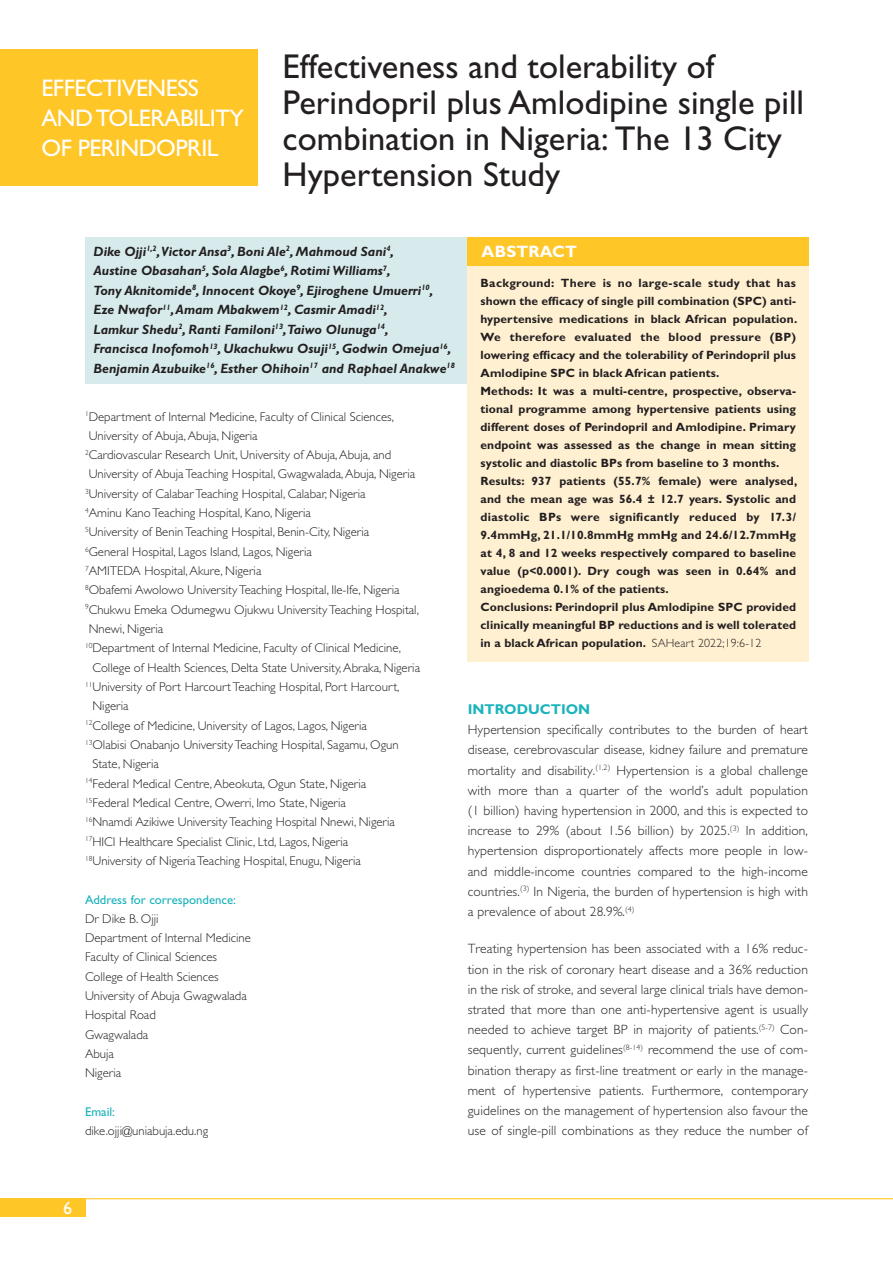
<style>
.page{position:relative;width:893px;height:1263px;background:#fff}
.page>*{position:absolute;margin:0;border:0;box-sizing:border-box;transform-origin:0 0}
.t1{font:34.5px/36px "Gill Sans Std";color:#231f20}
.t2{font:24px/30px "Gill Sans Std";letter-spacing:-.02em;color:#fff}
.t3{font:18px "Gill Sans Std";color:#fff}
.t4{font:700 16.5px "Gill Sans Std";letter-spacing:.01em;color:#fff}
.t5{font:700 14.25px "Gill Sans Std";color:#1bb3bc}
.t6{font:300 13.5px/20.2px "Gill Sans Std";letter-spacing:.01em;color:#231f20;text-align:justify}
.t7{font:italic 700 13.5px/19.5px "Gill Sans Std";color:#231f20}
.t8{font:300 12.75px/19.4px "Gill Sans Std";color:#231f20}
.t9{font:12.75px "Gill Sans Std";color:#1bb3bc}
.t10{font:700 12px/18px "Gill Sans Std";letter-spacing:.01em;color:#231f20}
.s1{font-weight:300}
</style>
<div class="page">
<hr style="left:85px;top:1198px;width:808px;height:1px;background:#ffc628">
<div style="left:0;top:1198px;width:85px;height:19px;background:#ffc628"></div>
<div style="left:0;top:49px;width:257px;height:137px;background:#ffc628"></div>
<div style="left:85px;top:237px;width:383px;height:147px;background:#d7ebed"></div>
<div style="left:468px;top:237px;width:341px;height:425px;background:#fff0d2"></div>
<div style="left:468px;top:237px;width:341px;height:29px;background:#ffc628"></div>
<h2 class="t2" style="left:41px;top:75px;width:204px">EFFECTIVENESS<br>AND TOLERABILITY<br>OF PERINDOPRIL</h2>
<h1 class="t1" style="left:283px;top:52px;width:523px">Effectiveness and tolerability of Perindopril plus Amlodipine single pill combination in Nigeria: The 13 City Hypertension Study</h1>
<p class="t7" style="left:94px;top:243px;width:363px">Dike Ojji<sup>1,2</sup>, Victor Ansa<sup>3</sup>, Boni Ale<sup>2</sup>, Mahmoud Sani<sup>4</sup>,<br>Austine Obasahan<sup>5</sup>, Sola Alagbe<sup>6</sup>, Rotimi Williams<sup>7</sup>,<br>Tony Aknitomide<sup>8</sup>, Innocent Okoye<sup>9</sup>, Ejiroghene Umuerri<sup>10</sup>, Eze Nwafor<sup>11</sup>, Amam Mbakwem<sup>12</sup>, Casmir Amadi<sup>12</sup>,<br>Lamkur Shedu<sup>2</sup>, Ranti Familoni<sup>13</sup>,Taiwo Olunuga<sup>14</sup>,<br>Francisca Inofomoh<sup>13</sup>, Ukachukwu Osuji<sup>15</sup>, Godwin Omejua<sup>16</sup>, Benjamin Azubuike<sup>16</sup>, Esther Ohihoin<sup>17</sup> and Raphael Anakwe<sup>18</sup></p>
<p class="t4" style="left:482px;top:245px;width:97px">ABSTRACT</p>
<p class="t10" style="left:480px;top:275px;width:318px">Background: There is no large-scale study that has shown the efficacy of single pill combination (SPC) anti&shy;hypertensive medications in black African population.<br>We therefore evaluated the blood pressure (BP) lowering efficacy and the tolerability of Perindopril plus Amlodipine SPC in black African patients.<br>Methods: It was a multi-centre, prospective, observa&shy;tional programme among hypertensive patients using different doses of Perindopril and Amlodipine. Primary endpoint was assessed as the change in mean sitting systolic and diastolic BPs from baseline to 3 months.<br>Results: 937 patients (55.7% female) were analysed, and the mean age was 56.4 ± 12.7 years. Systolic and diastolic BPs were significantly reduced by 17.3/ 9.4mmHg, 21.1/10.8mmHg mmHg and 24.6/12.7mmHg at 4, 8 and 12 weeks respectively compared to baseline value (p&lt;0.0001). Dry cough was seen in 0.64% and angioedema 0.1% of the patients.<br>Conclusions: Perindopril plus Amlodipine SPC provided clinically meaningful BP reductions and is well tolerated in a black African population. <span class="s1">SAHeart 2022;19:6-12</span></p>
<p class="t8" style="left:85px;top:408px;width:310px"><sup>1</sup>Department of Internal Medicine, Faculty of Clinical Sciences,</p>
<p class="t8" style="left:89px;top:427px;width:170px">University of Abuja, Abuja, Nigeria</p>
<p class="t8" style="left:85px;top:447px;width:308px"><sup>2</sup>Cardiovascular Research Unit, University of Abuja, Abuja, and</p>
<p class="t8" style="left:89px;top:466px;width:328px">University of Abuja Teaching Hospital, Gwagwalada, Abuja, Nigeria</p>
<p class="t8" style="left:85px;top:485px;width:282px"><sup>3</sup>University of Calabar Teaching Hospital, Calabar, Nigeria</p>
<p class="t8" style="left:85px;top:504px;width:227px"><sup>4</sup>Aminu Kano Teaching Hospital, Kano, Nigeria</p>
<p class="t8" style="left:85px;top:524px;width:286px"><sup>5</sup>University of Benin Teaching Hospital, Benin-City, Nigeria</p>
<p class="t8" style="left:85px;top:543px;width:228px"><sup>6</sup>General Hospital, Lagos Island, Lagos, Nigeria</p>
<p class="t8" style="left:85px;top:562px;width:178px"><sup>7</sup>AMITEDA Hospital, Akure, Nigeria</p>
<p class="t8" style="left:85px;top:582px;width:316px"><sup>8</sup>Obafemi Awolowo University Teaching Hospital, Ile-Ife, Nigeria</p>
<p class="t8" style="left:85px;top:601px;width:335px"><sup>9</sup>Chukwu Emeka Odumegwu Ojukwu University Teaching Hospital,</p>
<p class="t8" style="left:89px;top:620px;width:76px">Nnewi, Nigeria</p>
<p class="t8" style="left:85px;top:640px;width:318px"><sup>10</sup>Department of Internal Medicine, Faculty of Clinical Medicine,</p>
<p class="t8" style="left:92px;top:659px;width:329px">College of Health Sciences, Delta State University, Abraka, Nigeria</p>
<p class="t8" style="left:85px;top:678px;width:316px"><sup>11</sup> University of Port Harcourt Teaching Hospital, Port Harcourt,</p>
<p class="t8" style="left:92px;top:698px;width:38px">Nigeria</p>
<p class="t8" style="left:85px;top:717px;width:283px"><sup>12</sup>College of Medicine, University of Lagos, Lagos, Nigeria</p>
<p class="t8" style="left:85px;top:736px;width:315px"><sup>13</sup>Olabisi Onabanjo University Teaching Hospital, Sagamu, Ogun</p>
<p class="t8" style="left:92px;top:756px;width:68px">State, Nigeria</p>
<p class="t8" style="left:85px;top:775px;width:283px"><sup>14</sup>Federal Medical Centre, Abeokuta, Ogun State, Nigeria</p>
<p class="t8" style="left:85px;top:794px;width:262px"><sup>15</sup>Federal Medical Centre, Owerri, Imo State, Nigeria</p>
<p class="t8" style="left:85px;top:814px;width:311px"><sup>16</sup>Nnamdi Azikiwe University Teaching Hospital Nnewi, Nigeria</p>
<p class="t8" style="left:85px;top:833px;width:265px"><sup>17</sup>HICI Healthcare Specialist Clinic, Ltd, Lagos, Nigeria</p>
<p class="t8" style="left:85px;top:852px;width:277px"><sup>18</sup>University of Nigeria Teaching Hospital, Enugu, Nigeria</p>
<p class="t9" style="left:85px;top:894px;width:152px">Address for correspondence:</p>
<p class="t8" style="left:85px;top:910px;width:167px">Dr Dike B. Ojji<br>Department of Internal Medicine<br>Faculty of Clinical Sciences<br>College of Health Sciences<br>University of Abuja Gwagwalada<br>Hospital Road<br>Gwagwalada<br>Abuja<br>Nigeria</p>
<p class="t9" style="left:85px;top:1107px;width:32px">Email:</p>
<p class="t8" style="left:85px;top:1123px;width:125px">dike.ojji@uniabuja.edu.ng</p>
<p class="t5" style="left:468px;top:704px;width:124px">INTRODUCTION</p>
<p class="t6" style="left:468px;top:721px;width:342px">Hypertension specifically contributes to the burden of heart disease, cerebrovascular disease, kidney failure and premature mortality and disability.<sup>(1,2)</sup> Hypertension is a global challenge with more than a quarter of the world’s adult population (1 billion) having hypertension in 2000, and this is expected to increase to 29% (about 1.56 billion) by 2025.<sup>(3)</sup> In addition, hypertension disproportionately affects more people in low&shy;and middle-income countries compared to the high-income countries.<sup>(3)</sup> In Nigeria, the burden of hypertension is high with a prevalence of about 28.9%.<sup>(4)</sup></p>
<p class="t6" style="left:468px;top:940px;width:342px">Treating hypertension has been associated with a 16% reduc&shy;tion in the risk of coronary heart disease and a 36% reduction in the risk of stroke, and several large clinical trials have demon&shy;strated that more than one anti-hypertensive agent is usually needed to achieve target BP in majority of patients.<sup>(5-7)</sup> Con&shy;sequently, current guidelines<sup>(8-14)</sup> recommend the use of com&shy;bination therapy as first-line treatment or early in the manage&shy;ment of hypertensive patients. Furthermore, contemporary guidelines on the management of hypertension also favour the use of single-pill combinations as they reduce the number of</p>
<h3 class="t3" style="left:63px;top:1201px;width:10px">6</h3>
</div>
